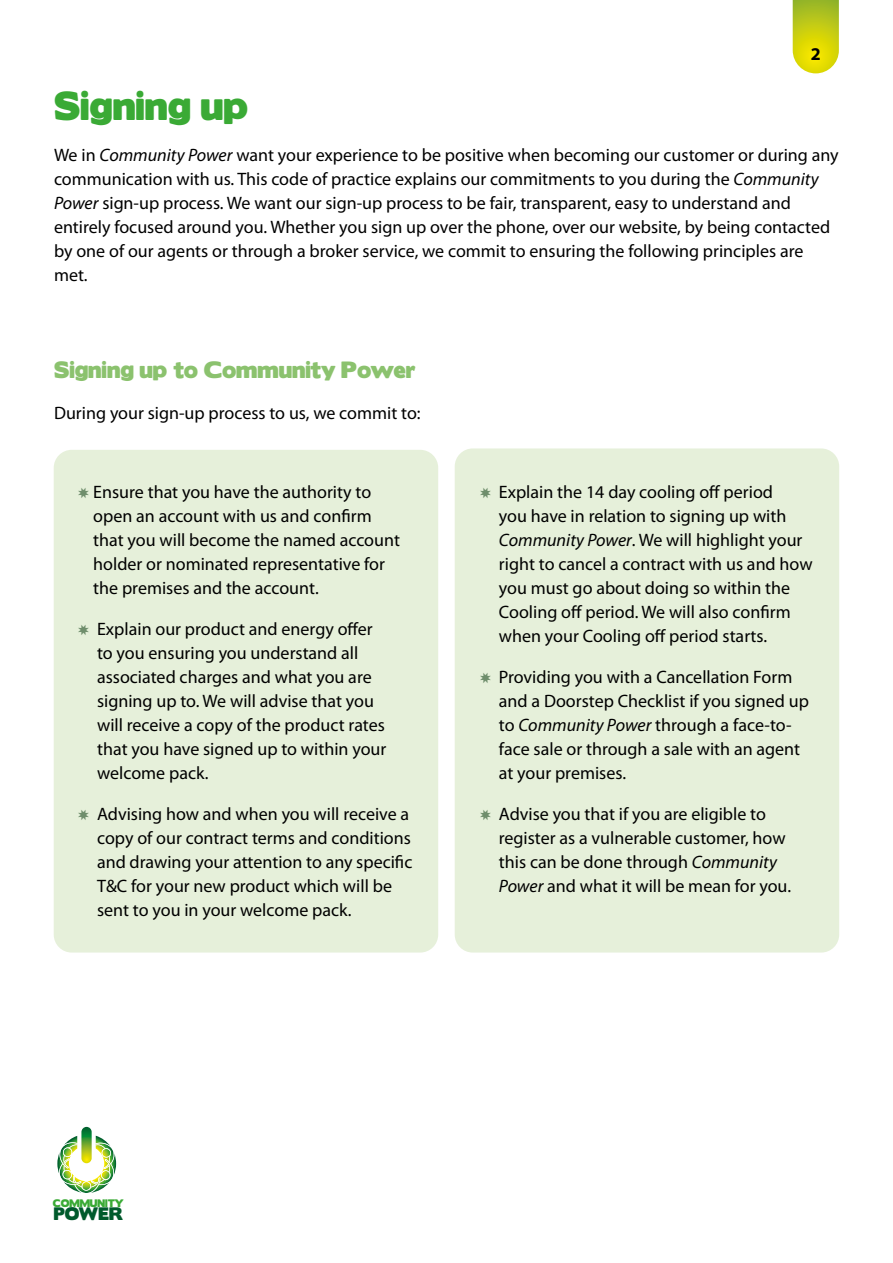
<style>
.page{position:relative;width:893px;height:1263px;background:#fff}
.page>*{position:absolute;margin:0;border:0;box-sizing:border-box;transform-origin:0 0}
.t1{font:36px "Boris Black Bloxx";color:#3aaa35}
.t2{font:21px "Boris Black Bloxx";color:#8bc26e}
.t3{font:18px/24px "Myriad Pro";color:#000}
.t4{font:700 18px "Myriad Pro";color:#000}
.t5{font:16.2px "Boris Black Bloxx";color:#005a2c;scale:.92 1}
.t6{font:9.75px "Boris Black Bloxx";color:#3aaa35;scale:.92 1}
.s1{font-style:italic}
.s2{color:#6f8e6c}
</style>
<div class="page">
<img style="left:57px;top:1127px;width:59px;height:66px">
<svg style="left:793px;top:0;width:46px;height:73px;background:#ccd11f"></svg>
<div style="left:455px;top:448px;width:384px;height:504px;background:#e6f0da;border-radius:18px"></div>
<div style="left:54px;top:450px;width:384px;height:502px;background:#e6f0da;border-radius:18px"></div>
<p class="t4" style="left:811px;top:42px;width:11px">2</p>
<h1 class="t1" style="left:54px;top:79px;width:196px">Signing up</h1>
<p class="t3" style="left:54px;top:143px;width:786px">We in <span class="s1">Community Power</span> want your experience to be positive when becoming our customer or during any communication with us. This code of practice explains our commitments to you during the <span class="s1">Community Power</span> sign-up process. We want our sign-up process to be fair, transparent, easy to understand and entirely focused around you. Whether you sign up over the phone, over our website, by being contacted by one of our agents or through a broker service, we commit to ensuring the following principles are met.</p>
<p class="t2" style="left:54px;top:354px;width:363px">Signing up to Community Power</p>
<p class="t3" style="left:54px;top:401px;width:368px">During your sign-up process to us, we commit to:</p>
<p class="t3" style="left:93px;top:479px;width:308px;text-indent:-15px"><span class="s2">✸</span> Ensure that you have the authority to open an account with us and confirm that you will become the named account holder or nominated representative for the premises and the account.</p>
<p class="t3" style="left:97px;top:616px;width:291px;text-indent:-19px"><span class="s2">✸</span> Explain our product and energy offer to you ensuring you understand all associated charges and what you are signing up to. We will advise that you will receive a copy of the product rates that you have signed up to within your welcome pack.</p>
<p class="t3" style="left:97px;top:801px;width:317px;text-indent:-19px"><span class="s2">✸</span> Advising how and when you will receive a copy of our contract terms and conditions and drawing your attention to any specific T&amp;C for your new product which will be sent to you in your welcome pack.</p>
<p class="t3" style="left:499px;top:479px;width:315px;text-indent:-19px"><span class="s2">✸</span> Explain the 14 day cooling off period<br>you have in relation to signing up with <span class="s1">Community Power</span>. We will highlight your right to cancel a contract with us and how you must go about doing so within the Cooling off period. We will also confirm when your Cooling off period starts.</p>
<p class="t3" style="left:499px;top:664px;width:312px;text-indent:-19px"><span class="s2">✸</span> Providing you with a Cancellation Form and a Doorstep Checklist if you signed up to <span class="s1">Community Power</span> through a face-to&shy;face sale or through a sale with an agent at your premises.</p>
<p class="t3" style="left:499px;top:801px;width:294px;text-indent:-19px"><span class="s2">✸</span> Advise you that if you are eligible to register as a vulnerable customer, how this can be done through <span class="s1">Community Power</span> and what it will be mean for you.</p>
<p class="t6" style="left:53px;top:1195px;width:79px">COMMUNITY</p>
<p class="t5" style="left:54px;top:1202px;width:77px">POWER</p>
</div>
